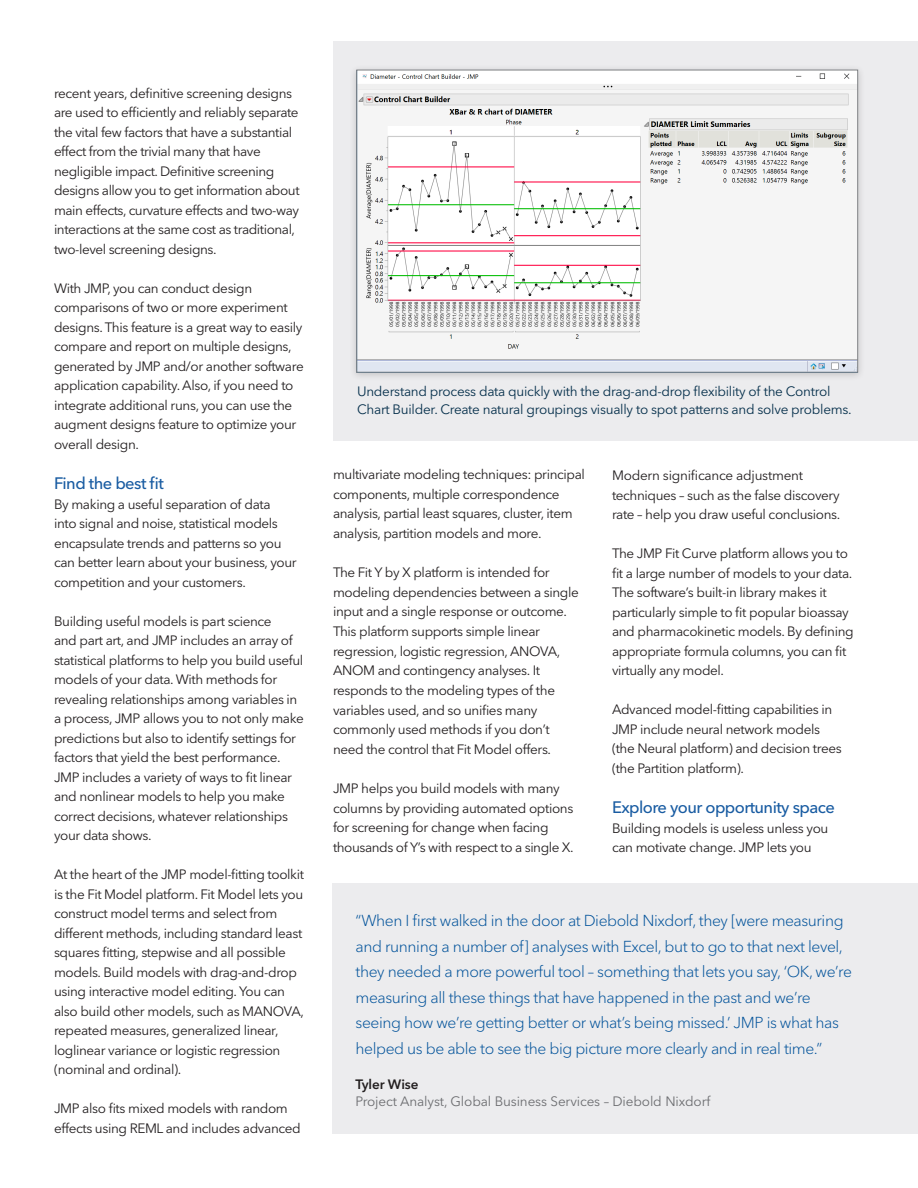
<style>
.page{position:relative;width:918px;height:1188px;background:#fff}
.page>*{position:absolute;margin:0;border:0;box-sizing:border-box;transform-origin:0 0}
.Subhead-2_Midnight_9{font:500 16.5px "Avenir Next W1 G";letter-spacing:-.035em;color:#195ca2}
.Call_to_Action_Body{font:300 15.75px/25.5px "Avenir Next W1 G";letter-spacing:-.03em;color:#01529a}
.Body{font:13.5px/19.5px "Avenir Next W1 G";letter-spacing:-.03em;color:#231f20}
.Figure_Caption_-_col{font:13.5px/18px "Avenir Next W1 G";letter-spacing:-.02em;color:#052f4b}
.quote_name{font:13.5px/16.5px "Avenir Next W1 G";letter-spacing:-.01em;color:#6c6d70}
.s1{font-weight:600;color:#231f20}
</style>
<div class="page">
<div style="left:333px;top:42px;width:585px;height:399px;background:#ececee"></div>
<div style="left:349px;top:64px;width:516px;height:317px;background:#231f20;opacity:.2"></div>
<img style="left:358px;top:72px;width:498px;height:299px">
<div style="left:356px;top:70px;width:502px;height:303px;border:1px solid #808285"></div>
<div style="left:333px;top:883px;width:585px;height:251px;background:#ececee"></div>
<p class="Body" style="left:54px;top:83px;width:247px">recent years, definitive screening designs are used to efficiently and reliably separate the vital few factors that have a substantial effect from the trivial many that have negligible impact. Definitive screening designs allow you to get information about main effects, curvature effects and two-way interactions at the same cost as traditional, two-level screening designs.</p>
<p class="Body" style="left:54px;top:278px;width:251px">With JMP, you can conduct design comparisons of two or more experiment designs. This feature is a great way to easily compare and report on multiple designs, generated by JMP and/or another software application capability. Also, if you need to integrate additional runs, you can use the augment designs feature to optimize your overall design.</p>
<p class="Subhead-2_Midnight_9" style="left:54px;top:473px;width:111px">Find the best fit</p>
<p class="Body" style="left:54px;top:494px;width:244px">By making a useful separation of data<br>into signal and noise, statistical models encapsulate trends and patterns so you can better learn about your business, your competition and your customers.</p>
<p class="Body" style="left:54px;top:611px;width:251px">Building useful models is part science<br>and part art, and JMP includes an array of statistical platforms to help you build useful models of your data. With methods for revealing relationships among variables in a process, JMP allows you to not only make predictions but also to identify settings for factors that yield the best performance.<br>JMP includes a variety of ways to fit linear and nonlinear models to help you make correct decisions, whatever relationships your data shows.</p>
<p class="Body" style="left:54px;top:865px;width:252px">At the heart of the JMP model-fitting toolkit is the Fit Model platform. Fit Model lets you construct model terms and select from different methods, including standard least squares fitting, stepwise and all possible models. Build models with drag-and-drop using interactive model editing. You can also build other models, such as MANOVA, repeated measures, generalized linear, loglinear variance or logistic regression (nominal and ordinal).</p>
<p class="Body" style="left:54px;top:1099px;width:248px">JMP also fits mixed models with random effects using REML and includes advanced</p>
<p class="Figure_Caption_-_col" style="left:357px;top:382px;width:496px">Understand process data quickly with the drag-and-drop flexibility of the Control<br>Chart Builder. Create natural groupings visually to spot patterns and solve problems.</p>
<p class="Body" style="left:333px;top:464px;width:253px">multivariate modeling techniques: principal components, multiple correspondence analysis, partial least squares, cluster, item analysis, partition models and more.</p>
<p class="Body" style="left:333px;top:563px;width:247px">The Fit Y by X platform is intended for modeling dependencies between a single input and a single response or outcome.<br>This platform supports simple linear regression, logistic regression, ANOVA, ANOM and contingency analyses. It responds to the modeling types of the variables used, and so unifies many commonly used methods if you don’t need the control that Fit Model offers.</p>
<p class="Body" style="left:333px;top:779px;width:242px">JMP helps you build models with many columns by providing automated options for screening for change when facing thousands of Y’s with respect to a single X.</p>
<p class="Body" style="left:612px;top:466px;width:230px">Modern significance adjustment techniques – such as the false discovery rate – help you draw useful conclusions.</p>
<p class="Body" style="left:612px;top:544px;width:243px">The JMP Fit Curve platform allows you to fit a large number of models to your data.<br>The software’s built-in library makes it particularly simple to fit popular bioassay and pharmacokinetic models. By defining appropriate formula columns, you can fit virtually any model.</p>
<p class="Body" style="left:612px;top:700px;width:231px">Advanced model-fitting capabilities in JMP include neural network models (the Neural platform) and decision trees (the Partition platform).</p>
<p class="Subhead-2_Midnight_9" style="left:612px;top:798px;width:224px">Explore your opportunity space</p>
<p class="Body" style="left:612px;top:818px;width:218px">Building models is useless unless you can motivate change. JMP lets you</p>
<p class="Call_to_Action_Body" style="left:356px;top:908px;width:498px">“When I first walked in the door at Diebold Nixdorf, they [were measuring and running a number of] analyses with Excel, but to go to that next level, they needed a more powerful tool – something that lets you say, ‘OK, we’re measuring all these things that have happened in the past and we’re seeing how we’re getting better or what’s being missed.’ JMP is what has helped us be able to see the big picture more clearly and in real time.”</p>
<p class="quote_name" style="left:356px;top:1076px;width:356px"><span class="s1">Tyler Wise<br></span>Project Analyst, Global Business Services – Diebold Nixdorf</p>
</div>
